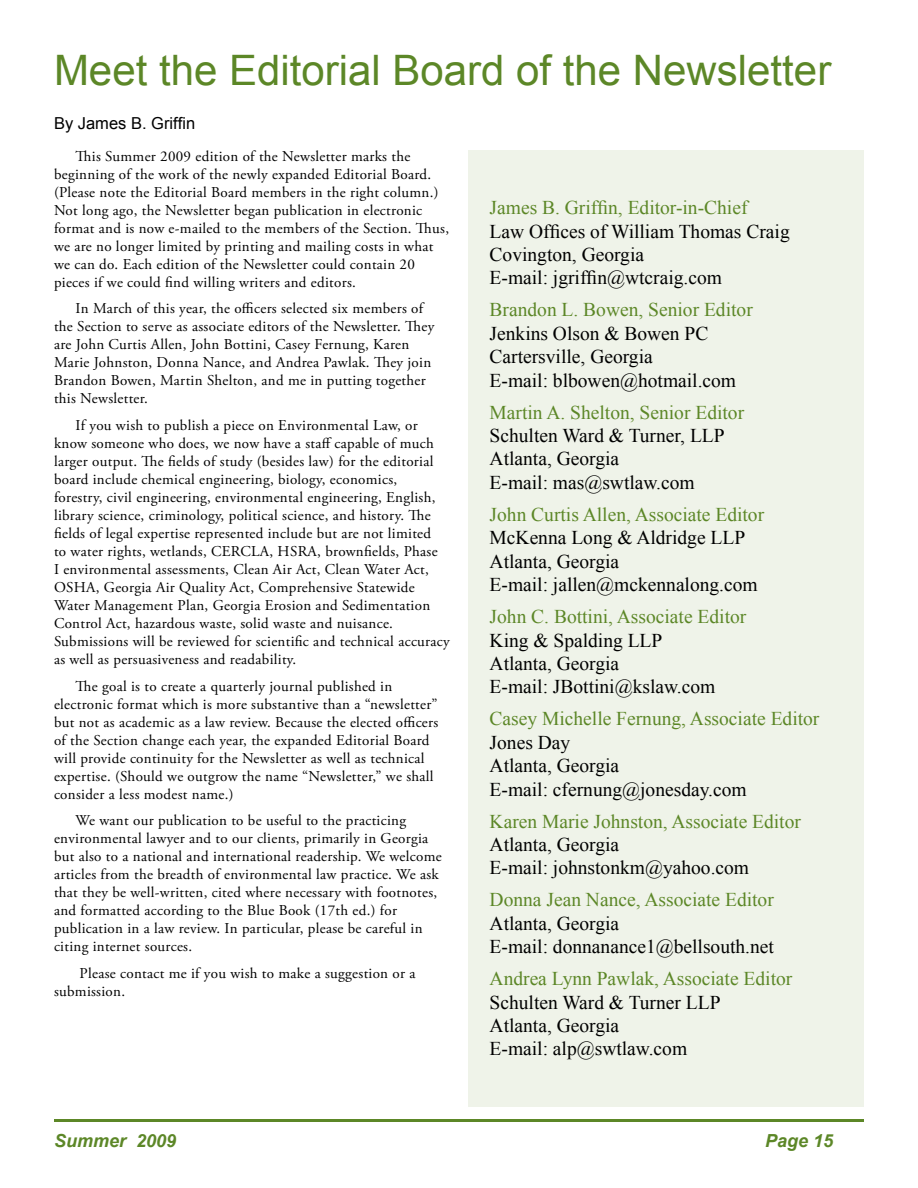
<style>
.page{position:relative;width:918px;height:1188px;background:#fff}
.page>*{position:absolute;margin:0;border:0;box-sizing:border-box;transform-origin:0 0}
.t1{font:42px "Arial";color:#5c8727}
.t2{font:19.5px/23.4px "Times New Roman";color:#000}
.t3{font:19.5px "Times New Roman";color:#5c8727}
.t4{font:italic 700 18px "Arial";color:#5c8727}
.t5{font:16.5px "Arial";color:#000}
.t6{font:15px/18px "Adobe Garamond Pro";letter-spacing:.02em;color:#000}
</style>
<div class="page">
<hr style="left:54px;top:1119px;width:810px;height:3px;background:#5c8727">
<div style="left:468px;top:150px;width:396px;height:956px;background:#eff3e9"></div>
<h1 class="t1" style="left:54px;top:42px;width:779px">Meet the Editorial Board of the N ewsletter</h1>
<p class="t5" style="left:54px;top:112px;width:143px">By James B. Griffin</p>
<p class="t6" style="left:54px;top:147px;width:397px;text-indent:22px">This Summer 2009 edition of the Newsletter marks the beginning of the work of the newly expanded Editorial Board. (Please note the Editorial Board members in the right column.)<br>Not long ago, the Newsletter began publication in electronic format and is now e-mailed to the members of the Section. Thus, we are no longer limited by printing and mailing costs in what we can do. Each edition of the Newsletter could contain 20 pieces if we could find willing writers and editors.</p>
<p class="t6" style="left:54px;top:300px;width:382px;text-indent:22px">In March of this year, the officers selected six members of the Section to serve as associate editors of the Newsletter. They are John Curtis Allen, John Bottini, Casey Fernung, Karen Marie Johnston, Donna Nance, and Andrea Pawlak. They join Brandon Bowen, Martin Shelton, and me in putting together this Newsletter.</p>
<p class="t6" style="left:54px;top:417px;width:397px;text-indent:22px">If you wish to publish a piece on Environmental Law, or know someone who does, we now have a staff capable of much larger output. The fields of study (besides law) for the editorial board include chemical engineering, biology, economics,<br>forestry, civil engineering, environmental engineering, English, library science, criminology, political science, and history. The fields of legal expertise represented include but are not limited<br>to water rights, wetlands, CERCLA, HSRA, brownfields, Phase<br>I environmental assessments, Clean Air Act, Clean Water Act, OSHA, Georgia Air Quality Act, Comprehensive Statewide Water Management Plan, Georgia Erosion and Sedimentation Control Act, hazardous waste, solid waste and nuisance.<br>Submissions will be reviewed for scientific and technical accuracy as well as persuasiveness and readability.</p>
<p class="t6" style="left:54px;top:677px;width:386px;text-indent:22px">The goal is to create a quarterly journal published in electronic format which is more substantive than a “newsletter” but not as academic as a law review. Because the elected officers of the Section change each year, the expanded Editorial Board will provide continuity for the Newsletter as well as technical expertise. (Should we outgrow the name “Newsletter,” we shall consider a less modest name.)</p>
<p class="t6" style="left:54px;top:812px;width:389px;text-indent:22px">We want our publication to be useful to the practicing environmental lawyer and to our clients, primarily in Georgia but also to a national and international readership. We welcome articles from the breadth of environmental law practice. We ask that they be well-written, cited where necessary with footnotes, and formatted according to the Blue Book (17th ed.) for publication in a law review. In particular, please be careful in citing internet sources.</p>
<p class="t6" style="left:54px;top:965px;width:363px;text-indent:26px">Please contact me if you wish to make a suggestion or a submission.</p>
<h2 class="t3" style="left:490px;top:195px;width:259px">James B. Griffin, Editor-in-Chief</h2>
<h2 class="t2" style="left:490px;top:219px;width:302px">Law Offices of William Thomas Craig<br>Covington, Georgia<br>E-mail: jgriffin@wtcraig.com</h2>
<h2 class="t3" style="left:490px;top:297px;width:265px">Brandon L. Bowen, Senior Editor</h2>
<h2 class="t2" style="left:490px;top:321px;width:248px">Jenkins Olson &amp; Bowen PC<br>Cartersville, Georgia<br>E-mail: blbowen@hotmail.com</h2>
<h2 class="t3" style="left:490px;top:399px;width:256px">Martin A. Shelton, Senior Editor</h2>
<h2 class="t2" style="left:490px;top:424px;width:237px">Schulten Ward &amp; Turner, LLP<br>Atlanta, Georgia<br>E-mail: mas@swtlaw.com</h2>
<h2 class="t3" style="left:490px;top:501px;width:276px">John Curtis Allen, Associate Editor</h2>
<h2 class="t2" style="left:490px;top:526px;width:270px">McKenna Long &amp; Aldridge LLP<br>Atlanta, Georgia<br>E-mail: jallen@mckennalong.com</h2>
<h2 class="t3" style="left:490px;top:603px;width:258px">John C. Bottini, Associate Editor</h2>
<h2 class="t2" style="left:490px;top:628px;width:227px">King &amp; Spalding LLP<br>Atlanta, Georgia<br>E-mail: JBottini@kslaw.com</h2>
<h2 class="t3" style="left:490px;top:706px;width:331px">Casey Michelle Fernung, Associate Editor</h2>
<h2 class="t2" style="left:490px;top:730px;width:259px">Jones Day<br>Atlanta, Georgia<br>E-mail: cfernung@jonesday.com</h2>
<h2 class="t3" style="left:490px;top:808px;width:313px">Karen Marie Johnston, Associate Editor</h2>
<h2 class="t2" style="left:490px;top:832px;width:261px">Atlanta, Georgia<br>E-mail: johnstonkm@yahoo.com</h2>
<h2 class="t3" style="left:490px;top:887px;width:286px">Donna Jean Nance, Associate Editor</h2>
<h2 class="t2" style="left:490px;top:911px;width:286px">Atlanta, Georgia<br>E-mail: donnanance1@bellsouth.net</h2>
<h2 class="t3" style="left:490px;top:966px;width:304px">Andrea Lynn Pawlak, Associate Editor</h2>
<h2 class="t2" style="left:490px;top:990px;width:232px">Schulten Ward &amp; Turner LLP<br>Atlanta, Georgia<br>E-mail: alp@swtlaw.com</h2>
<p class="t4" style="left:54px;top:1129px;width:124px">Summer 2009</p>
<p class="t4" style="left:765px;top:1129px;width:70px">Page 15</p>
</div>
